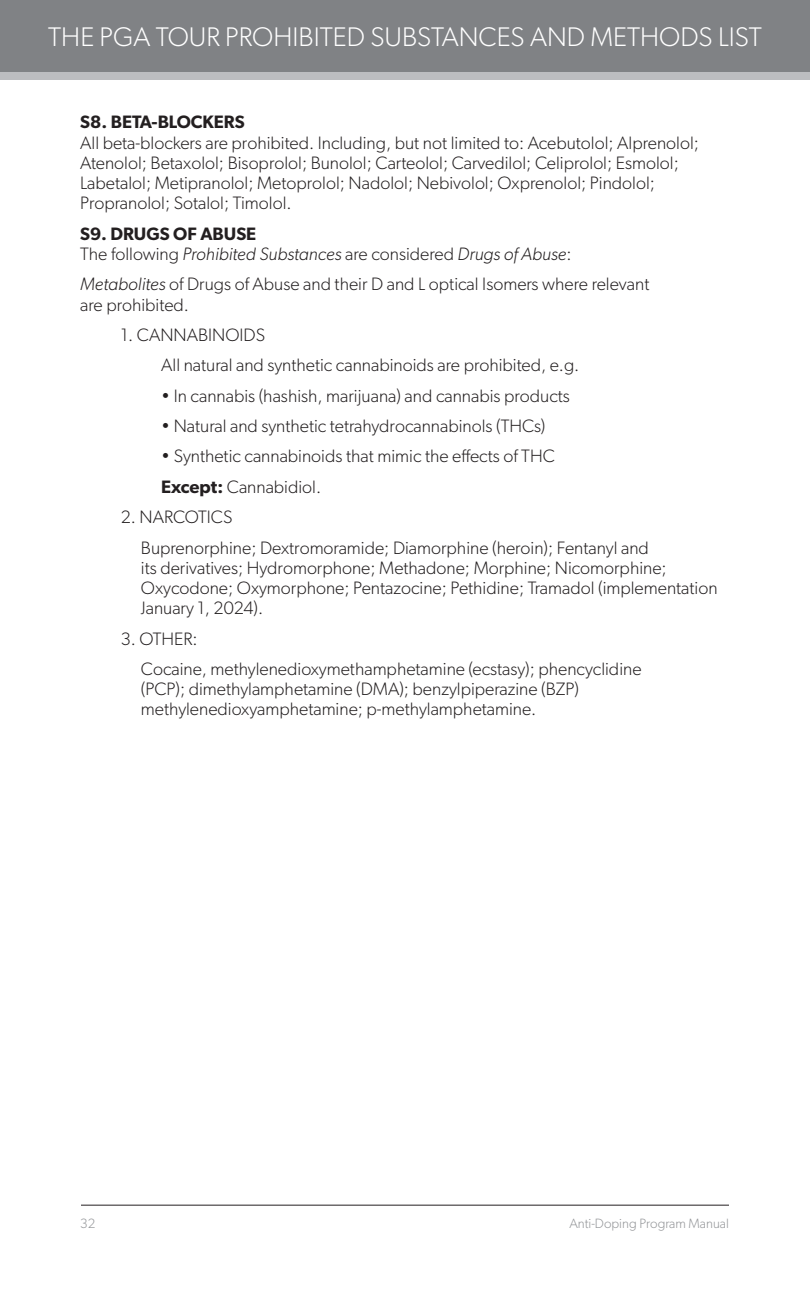
<style>
.page{position:relative;width:810px;height:1296px;background:#fff}
.page>*{position:absolute;margin:0;border:0;box-sizing:border-box;transform-origin:0 0}
.t1{font:300 27px "Gibson Alt";color:#fff}
.t2{font:300 18px/20.2px "Gibson Alt";color:#231f20}
.t3{font:italic 300 18px/20.2px "Gibson Alt";color:#231f20}
.t4{font:600 18px "Gibson Alt";color:#231f20}
.t5{font:300 13.5px "Gibson Alt";color:#939598}
.s1{font-weight:600;font-style:normal}
.s2{font-style:normal}
.s3{font-style:italic}
.s4{font-weight:600}
</style>
<div class="page">
<div style="left:0;top:0;width:810px;height:80px;background:#bcbdc0"></div>
<div style="left:0;top:0;width:810px;height:71px;background:#808285"></div>
<hr style="left:81px;top:1205px;width:648px;height:1px;background:#231f20">
<h1 class="t1" style="left:48px;top:20px;width:715px">THE PGA TOUR PROHIBITED SUBSTANCES AND METHODS LIST</h1>
<p class="t4" style="left:80px;top:111px;width:166px">S8. BETA-BLOCKERS</p>
<p class="t2" style="left:80px;top:132px;width:620px">All beta-blockers are prohibited. Including, but not limited to: Acebutolol; Alprenolol; Atenolol; Betaxolol; Bisoprolol; Bunolol; Carteolol; Carvedilol; Celiprolol; Esmolol; Labetalol; Metipranolol; Metoprolol; Nadolol; Nebivolol; Oxprenolol; Pindolol; Propranolol; Sotalol; Timolol.</p>
<p class="t3" style="left:80px;top:223px;width:493px"><span class="s1">S9. DRUGS OF ABUSE<br></span><span class="s2">The following</span> Prohibited Substances <span class="s2">are considered</span> Drugs of Abuse<span class="s2">:</span></p>
<p class="t2" style="left:80px;top:274px;width:571px"><span class="s3">Metabolites</span> of Drugs of Abuse and their D and L optical Isomers where relevant are prohibited.</p>
<p class="t2" style="left:161px;top:319px;width:420px;line-height:30.4px;text-indent:-40px">1. CANNABINOIDS<br>All natural and synthetic cannabinoids are prohibited, e.g.</p>
<p class="t2" style="left:161px;top:385px;width:410px">• In cannabis (hashish, marijuana) and cannabis products</p>
<p class="t2" style="left:161px;top:416px;width:386px">• Natural and synthetic tetrahydrocannabinols (THCs)</p>
<p class="t2" style="left:161px;top:441px;width:395px;line-height:30.4px">• Synthetic cannabinoids that mimic the effects of THC<br><span class="s4">Except:</span> Cannabidiol.</p>
<p class="t2" style="left:141px;top:502px;width:509px;line-height:30.4px;text-indent:-20px">2. NARCOTICS<br>Buprenorphine; Dextromoramide; Diamorphine (heroin); Fentanyl and</p>
<p class="t2" style="left:141px;top:557px;width:578px">its derivatives; Hydromorphone; Methadone; Morphine; Nicomorphine;<br>Oxycodone; Oxymorphone; Pentazocine; Pethidine; Tramadol (implementation<br>January 1, 2024).</p>
<p class="t2" style="left:141px;top:623px;width:502px;line-height:30.4px;text-indent:-20px">3. OTHER:<br>Cocaine, methylenedioxymethamphetamine (ecstasy); phencyclidine</p>
<p class="t2" style="left:141px;top:679px;width:440px">(PCP); dimethylamphetamine (DMA); benzylpiperazine (BZP) methylenedioxyamphetamine; p-methylamphetamine.</p>
<p class="t5" style="left:80px;top:1215px;width:17px">32</p>
<p class="t5" style="left:569px;top:1215px;width:161px">Anti-Doping Program Manual</p>
</div>
